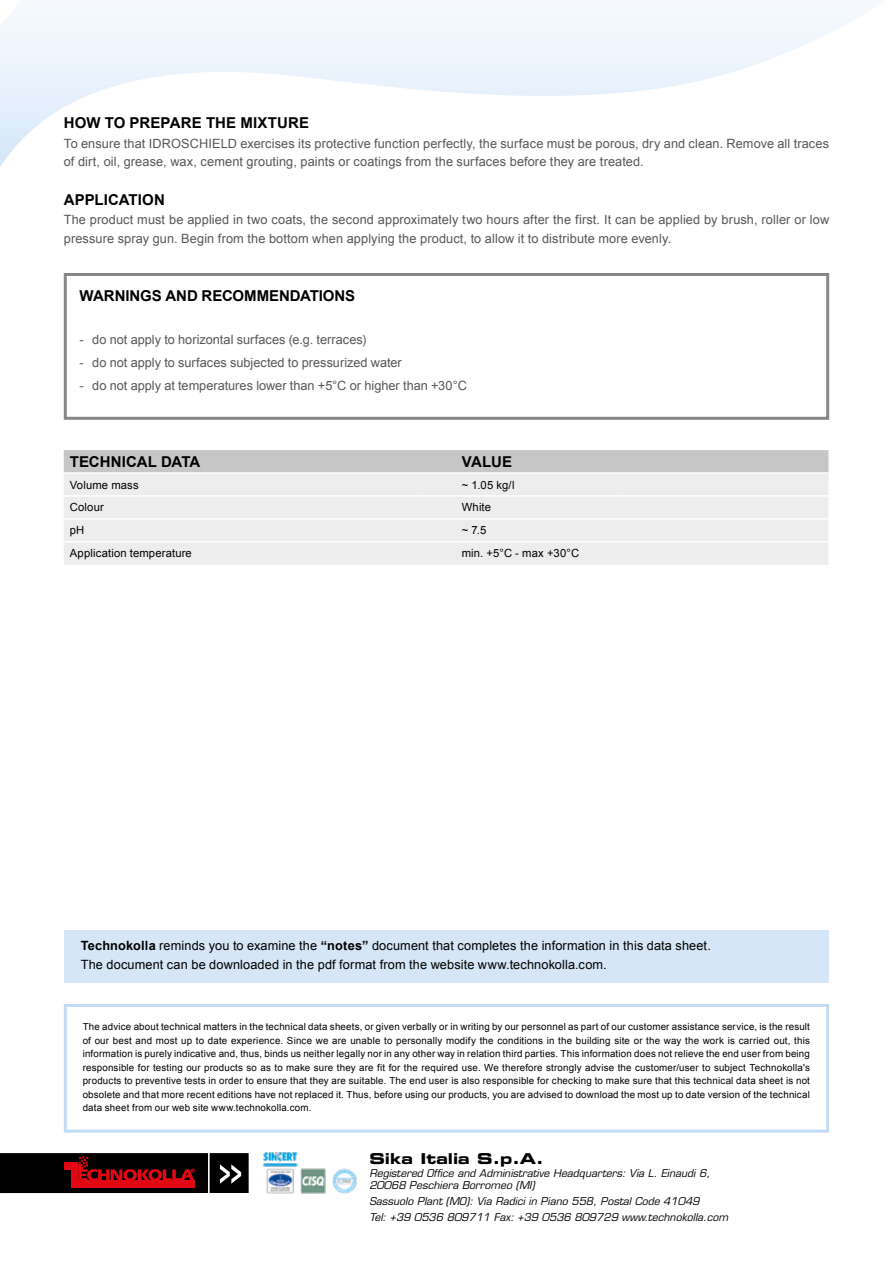
<style>
.page{position:relative;width:893px;height:1263px;background:#fff}
.page>*{position:absolute;margin:0;border:0;box-sizing:border-box;transform-origin:0 0}
.t1{font:700 15px "Arial";color:#000}
.t2{font:15px "Eurostile Bold Extended Two";color:#000}
.t3{font:12.75px/18.8px "Arial";letter-spacing:.01em;color:#575756}
.t4{font:12.75px/18.8px "Arial";letter-spacing:.01em;color:#000}
.t5{font:11.25px "Arial";letter-spacing:.015em;color:#000}
.t6{font:italic 10.5px/12.6px "Eurostile";color:#000}
.t7{font:9.75px/13.5px "Arial";letter-spacing:.02em;color:#000;text-align:justify}
.s1{font-weight:700}
</style>
<div class="page">
<svg style="left:0;top:11px;width:868px;height:293px"></svg>
<svg style="left:0;top:1153px;width:249px;height:41px;background:#370c0e"></svg>
<hr style="left:208px;top:1152px;width:2px;height:42px;background:#fff">
<img style="left:263px;top:1152px;width:94px;height:42px">
<div style="left:64px;top:1004px;width:765px;height:128px;border:3px solid #c1dbf4"></div>
<div style="left:65px;top:930px;width:764px;height:53px;background:#d4e6f7"></div>
<div style="left:64px;top:273px;width:765px;height:147px;border:3px solid #878787"></div>
<div style="left:64px;top:450px;width:764px;height:22px;background:#c6c6c6"></div>
<div style="left:64px;top:474px;width:764px;height:91px;background:#ededed"></div>
<hr style="left:64px;top:495px;width:359px;height:2px;background:#fff">
<hr style="left:423px;top:495px;width:193px;height:2px;background:#fff">
<hr style="left:616px;top:495px;width:212px;height:2px;background:#fff">
<hr style="left:64px;top:518px;width:359px;height:2px;background:#fff">
<hr style="left:423px;top:518px;width:193px;height:2px;background:#fff">
<hr style="left:616px;top:518px;width:212px;height:2px;background:#fff">
<hr style="left:64px;top:541px;width:359px;height:1px;background:#fff">
<hr style="left:423px;top:541px;width:193px;height:1px;background:#fff">
<hr style="left:616px;top:541px;width:212px;height:1px;background:#fff">
<h1 class="t1" style="left:64px;top:113px;width:247px">HOW TO PREPARE THE MIXTURE</h1>
<p class="t3" style="left:64px;top:134px;width:767px">To ensure that IDROSCHIELD exercises its protective function perfectly, the surface must be porous, dry and clean. Remove all traces of dirt, oil, grease, wax, cement grouting, paints or coatings from the surfaces before they are treated.</p>
<h1 class="t1" style="left:64px;top:190px;width:103px">APPLICATION</h1>
<p class="t3" style="left:64px;top:211px;width:767px">The product must be applied in two coats, the second approximately two hours after the first. It can be applied by brush, roller or low pressure spray gun. Begin from the bottom when applying the product, to allow it to distribute more evenly.</p>
<h1 class="t1" style="left:80px;top:286px;width:277px">WARNINGS AND RECOMMENDATIONS</h1>
<h2 class="t3" style="left:80px;top:330px;width:288px">- do not apply to horizontal surfaces (e.g. terraces)</h2>
<h2 class="t3" style="left:80px;top:353px;width:324px">- do not apply to surfaces subjected to pressurized water</h2>
<h2 class="t3" style="left:80px;top:376px;width:389px">- do not apply at temperatures lower than +5°C or higher than +30°C</h2>
<h1 class="t1" style="left:70px;top:452px;width:132px">TECHNICAL DATA</h1>
<h1 class="t1" style="left:462px;top:452px;width:52px">VALUE</h1>
<p class="t5" style="left:70px;top:477px;width:70px">Volume mass</p>
<p class="t5" style="left:462px;top:477px;width:54px">~ 1.05 kg/l</p>
<p class="t5" style="left:70px;top:500px;width:36px">Colour</p>
<p class="t5" style="left:462px;top:500px;width:31px">White</p>
<p class="t5" style="left:70px;top:523px;width:16px">pH</p>
<p class="t5" style="left:462px;top:523px;width:26px">~ 7.5</p>
<p class="t5" style="left:70px;top:546px;width:124px">Application temperature</p>
<p class="t5" style="left:462px;top:546px;width:119px">min. +5°C - max +30°C</p>
<h2 class="t4" style="left:81px;top:936px;width:632px"><span class="s1">Technokolla</span> reminds you to examine the <span class="s1">“notes”</span> document that completes the information in this data sheet.<br>The document can be downloaded in the pdf format from the website www.technokolla.com.</h2>
<p class="t7" style="left:83px;top:1020px;width:729px">The advice about technical matters in the technical data sheets, or given verbally or in writing by our personnel as part of our customer assistance service, is the result of our best and most up to date experience. Since we are unable to personally modify the conditions in the building site or the way the work is carried out, this information is purely indicative and, thus, binds us neither legally nor in any other way in relation third parties. This information does not relieve the end user from being responsible for testing our products so as to make sure they are fit for the required use. We therefore strongly advise the customer/user to subject Technokolla's products to preventive tests in order to ensure that they are suitable. The end user is also responsible for checking to make sure that this technical data sheet is not obsolete and that more recent editions have not replaced it. Thus, before using our products, you are advised to download the most up to date version of the technical data sheet from our web site www.technokolla.com.</p>
<h1 class="t2" style="left:369px;top:1148px;width:176px">Sika Italia S.p.A.</h1>
<p class="t6" style="left:369px;top:1167px;width:342px">Registered Office and Administrative Headquarters: Via L. Einaudi 6,<br>20068 Peschiera Borromeo (MI)</p>
<p class="t6" style="left:369px;top:1193px;width:360px;line-height:15.8px">Sassuolo Plant (MO): Via Radici in Piano 558, Postal Code 41049<br>Tel: +39 0536 809711 Fax: +39 0536 809729 www.technokolla.com</p>
</div>
